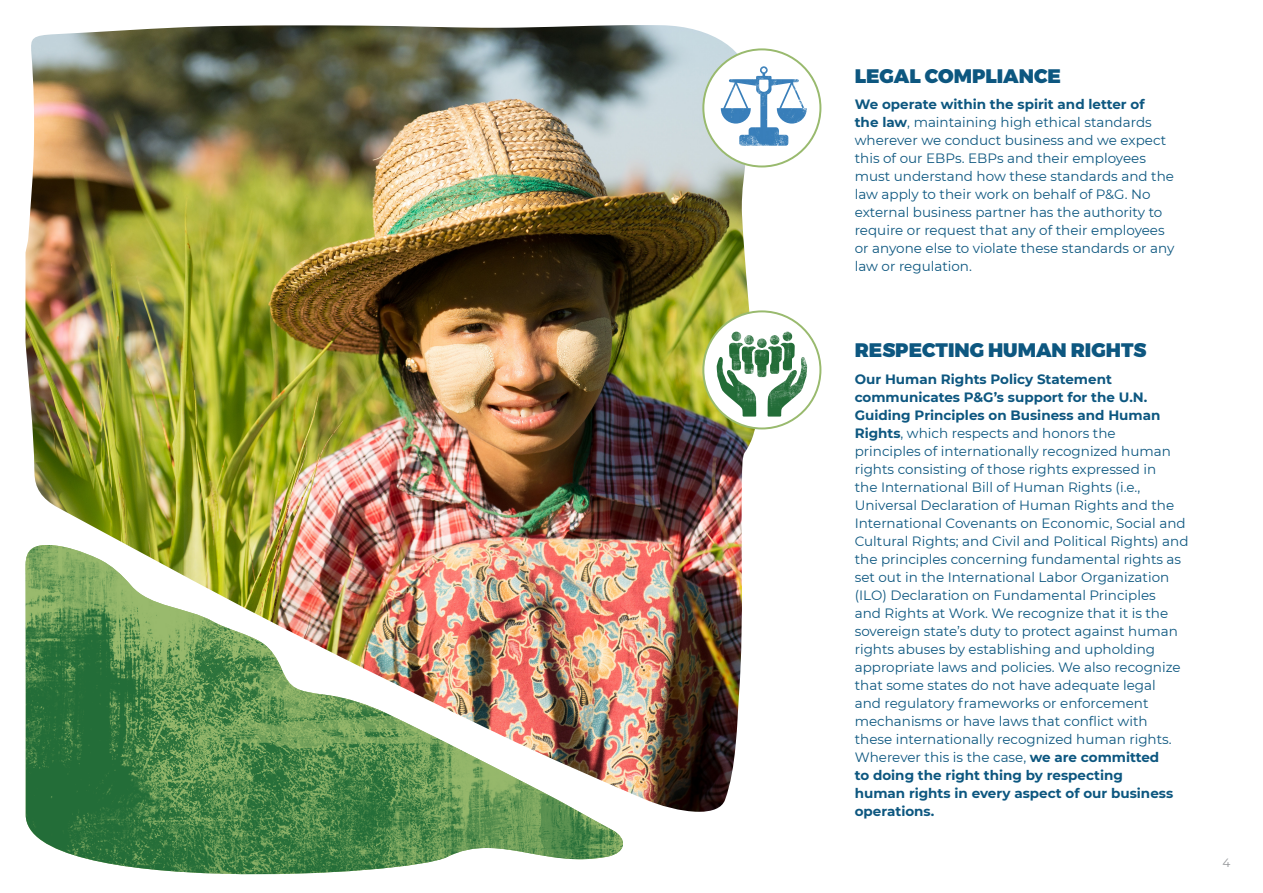
<style>
.page{position:relative;width:1263px;height:893px;background:#fff}
.page>*{position:absolute;margin:0;border:0;box-sizing:border-box;transform-origin:0 0}
.t1{font:900 19.5px "Montserrat";color:#0d5780}
.t2{font:13.5px/18px "Montserrat";color:#0d5780}
.t3{font:12px "Montserrat";color:#939598}
.s1{font-weight:700}
</style>
<div class="page">
<img style="left:26px;top:25px;width:732px;height:787px">
<img style="left:25px;top:545px;width:600px;height:330px">
<div style="left:703px;top:49px;width:117px;height:117px;background:#fff;border-radius:50%"></div>
<div style="left:702px;top:48px;width:119px;height:119px;border:2px solid #99ba6e;border-radius:50%"></div>
<img style="left:721px;top:66px;width:86px;height:80px">
<svg style="left:703px;top:311px;width:117px;height:117px"></svg>
<div style="left:702px;top:310px;width:119px;height:119px;border:2px solid #99ba6e;border-radius:50%"></div>
<img style="left:716px;top:332px;width:79px;height:85px">
<p class="t1" style="left:855px;top:60px;width:208px">LEGAL COMPLIANCE</p>
<p class="t2" style="left:855px;top:95px;width:321px"><span class="s1">We operate within the spirit and letter of<br>the law</span>, maintaining high ethical standards wherever we conduct business and we expect this of our EBPs. EBPs and their employees must understand how these standards and the law apply to their work on behalf of P&amp;G. No external business partner has the authority to require or request that any of their employees or anyone else to violate these standards or any law or regulation.</p>
<p class="t1" style="left:855px;top:334px;width:293px">RESPECTING HUMAN RIGHTS</p>
<p class="t2" style="left:855px;top:369px;width:335px"><span class="s1">Our Human Rights Policy Statement communicates P&amp;G’s support for the U.N.<br>Guiding Principles on Business and Human Rights</span>, which respects and honors the<br>principles of internationally recognized human rights consisting of those rights expressed in<br>the International Bill of Human Rights (i.e., Universal Declaration of Human Rights and the International Covenants on Economic, Social and Cultural Rights; and Civil and Political Rights) and the principles concerning fundamental rights as set out in the International Labor Organization (ILO) Declaration on Fundamental Principles<br>and Rights at Work. We recognize that it is the sovereign state’s duty to protect against human rights abuses by establishing and upholding appropriate laws and policies. We also recognize that some states do not have adequate legal<br>and regulatory frameworks or enforcement mechanisms or have laws that conflict with<br>these internationally recognized human rights.<br>Wherever this is the case, <span class="s1">we are committed<br>to doing the right thing by respecting<br>human rights in every aspect of our business operations.</span></p>
<p class="t3" style="left:1222px;top:855px;width:9px">4</p>
</div>
